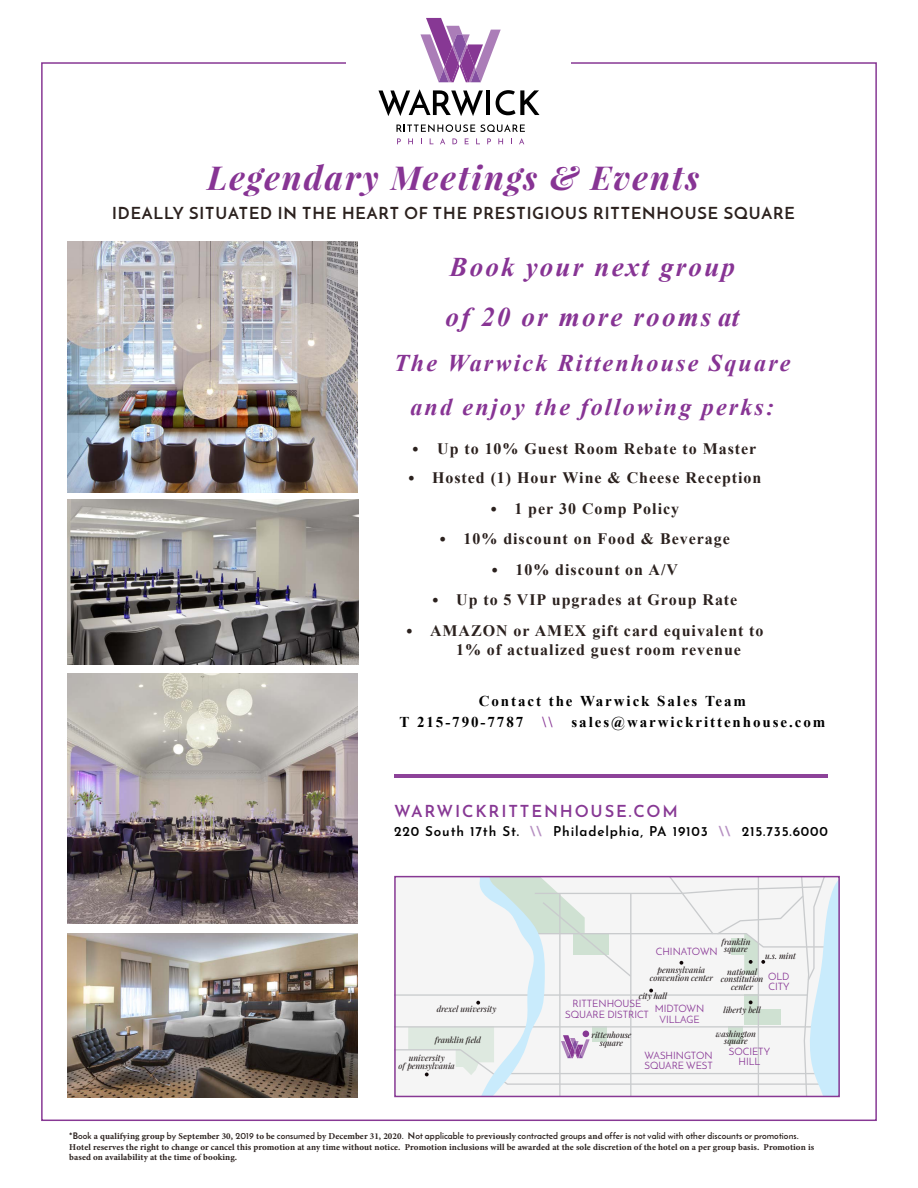
<style>
.page{position:relative;width:918px;height:1188px;background:#fff}
.page>*{position:absolute;margin:0;border:0;box-sizing:border-box;transform-origin:0 0}
.t1{font:italic 700 33px "Playfair Display";letter-spacing:.06em;color:#873494}
.t2{font:italic 700 27px/49.3px "Times New Roman";letter-spacing:.08em;color:#873494}
.t3{font:italic 700 24px/43.8px "Times New Roman";letter-spacing:.09em;color:#873494;text-align:center}
.t4{font:700 16.5px "Josefin Sans";letter-spacing:.06em;color:#2b211e}
.t5{font:600 16.5px "Josefin Sans";letter-spacing:.11em;color:#873894}
.t6{font:700 16.05px/19px "Times New Roman";letter-spacing:.06em;color:#2b211e}
.t7{font:700 15px/21px "Times New Roman";letter-spacing:.13em;color:#000}
.t8{font:700 15px "Times New Roman";color:#873494}
.t9{font:600 13.5px "Josefin Sans";letter-spacing:.06em;color:#000}
.t10{font:10.05px/10.4px "Josefin Sans";color:#873494;text-align:center}
.t11{font:700 9px/10.6px "Minion Pro";letter-spacing:.01em;color:#2b211e}
.t12{font:700 9px "Josefin Sans";letter-spacing:.01em;color:#2b211e}
.t13{font:italic 8.25px/7.6px "Playfair Display";color:#100708;text-align:center}
.s1{font-family:"Josefin Sans"}
.s2{color:#b68fc2}
.s3{font-family:"Minion Pro"}
</style>
<div class="page">
<svg style="left:420px;top:18px;width:81px;height:64px"></svg>
<svg style="left:378px;top:89px;width:105px;height:27px"></svg>
<hr style="left:486px;top:90px;width:4px;height:25px;background:#000">
<svg style="left:496px;top:90px;width:44px;height:25px"></svg>
<svg style="left:396px;top:124px;width:129px;height:8px"></svg>
<svg style="left:397px;top:138px;width:4px;height:6px"></svg>
<svg style="left:408px;top:138px;width:5px;height:6px"></svg>
<svg style="left:440px;top:138px;width:5px;height:6px"></svg>
<svg style="left:452px;top:138px;width:5px;height:6px"></svg>
<svg style="left:465px;top:138px;width:4px;height:6px"></svg>
<svg style="left:487px;top:138px;width:4px;height:6px"></svg>
<svg style="left:498px;top:138px;width:5px;height:6px"></svg>
<svg style="left:519px;top:138px;width:5px;height:6px"></svg>
<img style="left:68px;top:674px;width:290px;height:250px">
<img style="left:67px;top:933px;width:291px;height:165px">
<img style="left:67px;top:499px;width:291px;height:165px">
<svg style="left:397px;top:879px;width:440px;height:215px"></svg>
<div style="left:394px;top:876px;width:446px;height:221px;border:2px solid #873894"></div>
<hr style="left:394px;top:774px;width:434px;height:4px;background:#8d4299">
<img style="left:67px;top:242px;width:291px;height:250px">
<h1 class="t1" style="left:207px;top:155px;width:493px">Legendary Meetings &amp; Events</h1>
<p class="t4" style="left:112px;top:203px;width:684px">IDEALLY SITUATED IN THE HEART OF THE PRESTIGIOUS RITTENHOUSE SQUARE</p>
<h2 class="t2" style="left:445px;top:242px;width:295px">Book your next group of 20 or more rooms at</h2>
<h3 class="t3" style="left:394px;top:340px;width:398px">The Warwick Rittenhouse Square and enjoy the following perks:</h3>
<p class="t6" style="left:412px;top:438px;width:346px"><span class="s1">•</span> Up to 10% Guest Room Rebate to Master</p>
<p class="t6" style="left:408px;top:468px;width:355px"><span class="s1">•</span> Hosted (1) Hour Wine &amp; Cheese Reception</p>
<p class="t6" style="left:490px;top:499px;width:190px"><span class="s1">•</span> 1 per 30 Comp Policy</p>
<p class="t6" style="left:440px;top:529px;width:292px"><span class="s1">•</span> 10% discount on Food &amp; Beverage</p>
<p class="t6" style="left:491px;top:559px;width:188px"><span class="s1">•</span> 10% discount on A/V</p>
<p class="t6" style="left:432px;top:590px;width:307px"><span class="s1">•</span> Up to 5 VIP upgrades at Group Rate</p>
<p class="t6" style="left:456px;top:620px;width:309px;text-indent:-50px"><span class="s1">•</span> AMAZON or AMEX gift card equivalent to<br>1% of actualized guest room revenue</p>
<p class="t7" style="left:399px;top:690px;width:348px;text-indent:79px">Contact the Warwick Sales Team<br>T 215-790-7787</p>
<p class="t8" style="left:542px;top:711px;width:12px">\\</p>
<p class="t7" style="left:571px;top:711px;width:255px">sales@warwickrittenhouse.com</p>
<p class="t5" style="left:394px;top:797px;width:285px">WARWICKRITTENHOUSE.COM</p>
<p class="t9" style="left:394px;top:820px;width:435px">220 South 17th St. <span class="s2">\\</span> Philadelphia, PA 19103 <span class="s2">\\</span> 215.735.6000</p>
<p class="t13" style="left:437px;top:1004px;width:61px">drexel university</p>
<p class="t13" style="left:435px;top:1036px;width:48px">franklin field</p>
<p class="t13" style="left:399px;top:1054px;width:58px">university<br>of pennsylvania</p>
<p class="t13" style="left:721px;top:938px;width:31px">franklin square</p>
<p class="t13" style="left:721px;top:968px;width:44px">national constitution center</p>
<p class="t13" style="left:724px;top:1005px;width:39px">liberty bell</p>
<p class="t10" style="left:656px;top:947px;width:63px">CHINATOWN</p>
<p class="t13" style="left:650px;top:966px;width:65px">pennsylvania convention center</p>
<p class="t13" style="left:639px;top:992px;width:30px">city hall</p>
<p class="t13" style="left:765px;top:952px;width:32px">u.s. mint</p>
<p class="t10" style="left:768px;top:971px;width:23px;text-align:left">OLD<br>CITY</p>
<p class="t10" style="left:565px;top:998px;width:85px">RITTENHOUSE<br>SQUARE DISTRICT</p>
<p class="t10" style="left:655px;top:1004px;width:51px">MIDTOWN<br>VILLAGE</p>
<p class="t13" style="left:592px;top:1031px;width:41px">rittenhouse square</p>
<p class="t13" style="left:716px;top:1030px;width:42px">washington square</p>
<p class="t10" style="left:729px;top:1046px;width:43px">SOCIETY<br>HILL</p>
<p class="t10" style="left:644px;top:1050px;width:70px;text-align:left">WASHINGTON<br>SQUARE WEST</p>
<p class="t12" style="left:69px;top:1130px;width:731px">*Book <span class="s3">a qualifying group</span> by <span class="s3">September 30,</span> 2019 <span class="s3">to be</span> consumed b<span class="s3">y December 31, 2020</span>. Not applicable to pre<span class="s3">viously</span> contracted groups <span class="s3">and o</span>ffer <span class="s3">is</span> not valid with other discounts or promotions.</p>
<p class="t11" style="left:69px;top:1141px;width:746px">Hotel reserves the right to change or cancel this promotion at any time without notice. Promotion inclusions will be awarded at the sole discretion of the hotel on a per group basis. Promotion is based on availability at the time of booking.</p>
</div>
